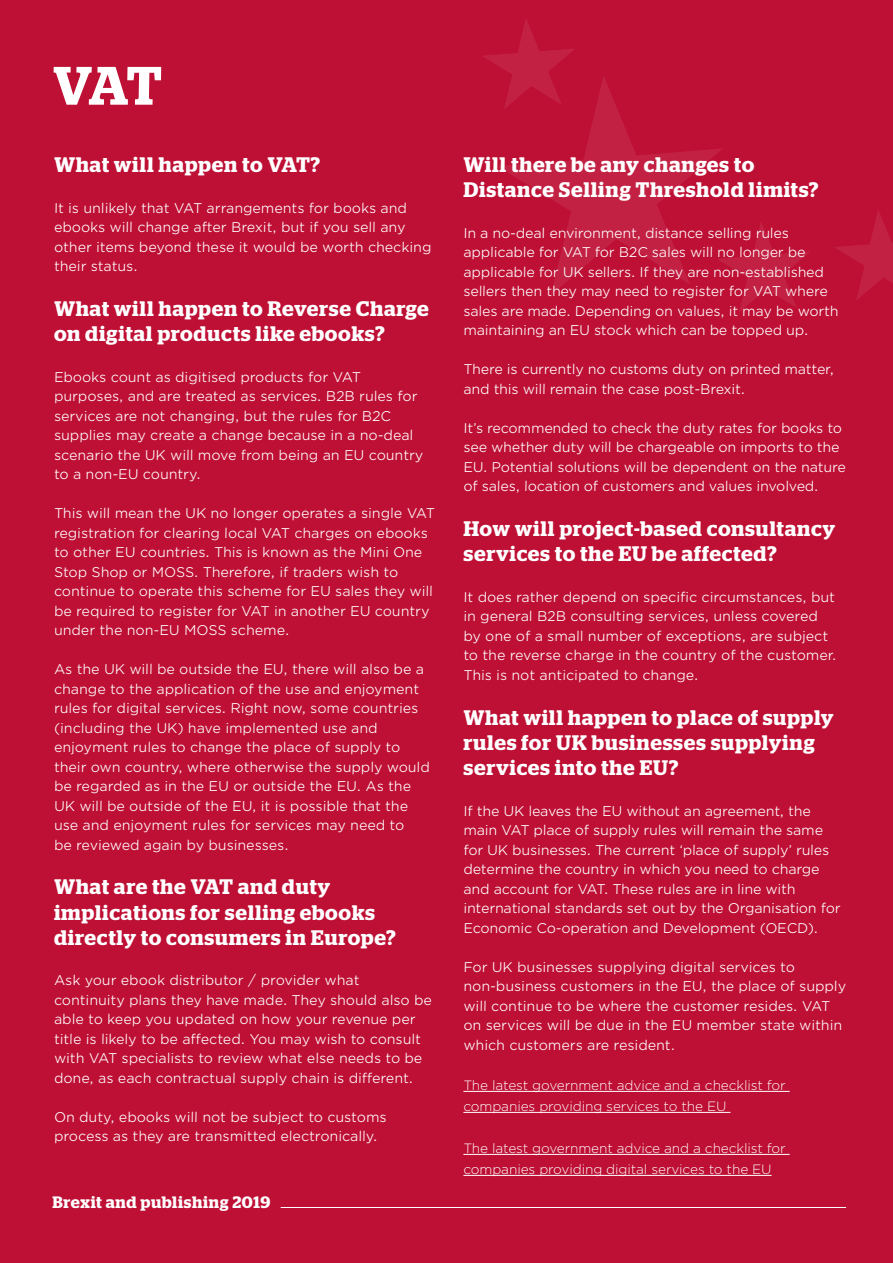
<style>
.page{position:relative;width:893px;height:1263px;background:#be0f34}
.page>*{position:absolute;margin:0;border:0;box-sizing:border-box;transform-origin:0 0}
.t1{font:600 54px "Stag";color:#fff}
.t2{font:600 21px/25.2px "Stag";letter-spacing:.04em;color:#fff}
.t3{font:600 16.5px "Stag";letter-spacing:.04em;color:#fff}
.t4{font:13.5px/19.5px "Gotham Office";color:#fff}
.t5{font:300 13.5px "Gotham";color:#fff}
</style>
<div class="page">
<hr style="left:281px;top:1207px;width:565px;height:1px;background:#fff">
<svg style="left:835px;top:210px;width:58px;height:90px"></svg>
<svg style="left:723px;top:222px;width:86px;height:90px"></svg>
<svg style="left:498px;top:76px;width:225px;height:219px"></svg>
<svg style="left:483px;top:20px;width:93px;height:90px"></svg>
<hr style="left:463px;top:1091px;width:327px;height:1px;background:#fff">
<hr style="left:463px;top:1112px;width:267px;height:1px;background:#fff">
<hr style="left:463px;top:1154px;width:327px;height:1px;background:#fff">
<hr style="left:463px;top:1175px;width:309px;height:1px;background:#fff">
<p class="t1" style="left:52px;top:54px;width:111px">VAT</p>
<p class="t2" style="left:54px;top:152px;width:268px">What will happen to VAT?</p>
<p class="t4" style="left:54px;top:198px;width:355px">It is unlikely that VAT arrangements for books and</p>
<p class="t4" style="left:54px;top:217px;width:353px">ebooks will change after Brexit, but if you sell any</p>
<p class="t4" style="left:54px;top:237px;width:379px">other items beyond these it would be worth checking their status.</p>
<p class="t2" style="left:54px;top:296px;width:377px">What will happen to Reverse Charge on digital products like ebooks?</p>
<p class="t4" style="left:54px;top:367px;width:309px">Ebooks count as digitised products for VAT</p>
<p class="t4" style="left:54px;top:386px;width:365px">purposes, and are treated as services. B2B rules for services are not changing, but the rules for B2C</p>
<p class="t4" style="left:54px;top:425px;width:371px">supplies may create a change because in a no-deal scenario the UK will move from being an EU country to a non-EU country.</p>
<p class="t4" style="left:54px;top:503px;width:383px">This will mean the UK no longer operates a single VAT registration for clearing local VAT charges on ebooks to other EU countries. This is known as the Mini One Stop Shop or MOSS. Therefore, if traders wish to</p>
<p class="t4" style="left:54px;top:581px;width:381px">continue to operate this scheme for EU sales they will be required to register for VAT in another EU country under the non-EU MOSS scheme.</p>
<p class="t4" style="left:54px;top:659px;width:372px">As the UK will be outside the EU, there will also be a change to the application of the use and enjoyment rules for digital services. Right now, some countries (including the UK) have implemented use and</p>
<p class="t4" style="left:54px;top:737px;width:378px">enjoyment rules to change the place of supply to their own country, where otherwise the supply would be regarded as in the EU or outside the EU. As the</p>
<p class="t4" style="left:54px;top:796px;width:356px">UK will be outside of the EU, it is possible that the</p>
<p class="t4" style="left:54px;top:815px;width:352px">use and enjoyment rules for services may need to</p>
<p class="t4" style="left:54px;top:835px;width:236px">be reviewed again by businesses.</p>
<p class="t2" style="left:54px;top:874px;width:277px">What are the VAT and duty</p>
<p class="t2" style="left:54px;top:899px;width:323px">implications for selling ebooks</p>
<p class="t2" style="left:54px;top:925px;width:343px">directly to consumers in Europe?</p>
<p class="t4" style="left:54px;top:970px;width:307px">Ask your ebook distributor / provider what</p>
<p class="t4" style="left:54px;top:990px;width:380px">continuity plans they have made. They should also be able to keep you updated on how your revenue per title is likely to be affected. You may wish to consult with VAT specialists to review what else needs to be done, as each contractual supply chain is different.</p>
<p class="t4" style="left:54px;top:1107px;width:334px">On duty, ebooks will not be subject to customs</p>
<p class="t4" style="left:54px;top:1126px;width:325px">process as they are transmitted electronically.</p>
<p class="t3" style="left:52px;top:1192px;width:219px">Brexit and publishing 2019</p>
<p class="t2" style="left:463px;top:152px;width:293px">Will there be any changes to</p>
<p class="t2" style="left:463px;top:177px;width:357px">Distance Selling Threshold limits?</p>
<p class="t4" style="left:463px;top:223px;width:327px">In a no-deal environment, distance selling rules</p>
<p class="t4" style="left:463px;top:242px;width:344px">applicable for VAT for B2C sales will no longer be</p>
<p class="t4" style="left:463px;top:262px;width:362px">applicable for UK sellers. If they are non-established</p>
<p class="t4" style="left:463px;top:281px;width:377px">sellers then they may need to register for VAT where sales are made. Depending on values, it may be worth maintaining an EU stock which can be topped up.</p>
<p class="t4" style="left:463px;top:359px;width:372px">There is currently no customs duty on printed matter, and this will remain the case post-Brexit.</p>
<p class="t4" style="left:463px;top:418px;width:384px">It’s recommended to check the duty rates for books to see whether duty will be chargeable on imports to the EU. Potential solutions will be dependent on the nature of sales, location of customers and values involved.</p>
<p class="t2" style="left:463px;top:516px;width:373px">How will project-based consultancy services to the EU be affected?</p>
<p class="t4" style="left:463px;top:587px;width:375px">It does rather depend on specific circumstances, but in general B2B consulting services, unless covered by one of a small number of exceptions, are subject to the reverse charge in the country of the customer.<br>This is not anticipated to change.</p>
<p class="t2" style="left:463px;top:704px;width:372px">What will happen to place of supply rules for UK businesses supplying services into the EU?</p>
<p class="t4" style="left:463px;top:800px;width:368px">If the UK leaves the EU without an agreement, the main VAT place of supply rules will remain the same for UK businesses. The current ‘place of supply’ rules determine the country in which you need to charge and account for VAT. These rules are in line with</p>
<p class="t4" style="left:463px;top:898px;width:379px">international standards set out by the Organisation for<br>Economic Co-operation and Development (OECD).</p>
<p class="t4" style="left:463px;top:956px;width:333px">For UK businesses supplying digital services to</p>
<p class="t4" style="left:463px;top:976px;width:384px">non-business customers in the EU, the place of supply will continue to be where the customer resides. VAT on services will be due in the EU member state within which customers are resident.</p>
<p class="t5" style="left:463px;top:1077px;width:324px">The latest government advice and a checklist for</p>
<p class="t5" style="left:463px;top:1098px;width:265px">companies providing services to the EU</p>
<p class="t5" style="left:463px;top:1140px;width:324px">The latest government advice and a checklist for</p>
<p class="t5" style="left:463px;top:1161px;width:310px">companies providing digital services to the EU</p>
</div>
